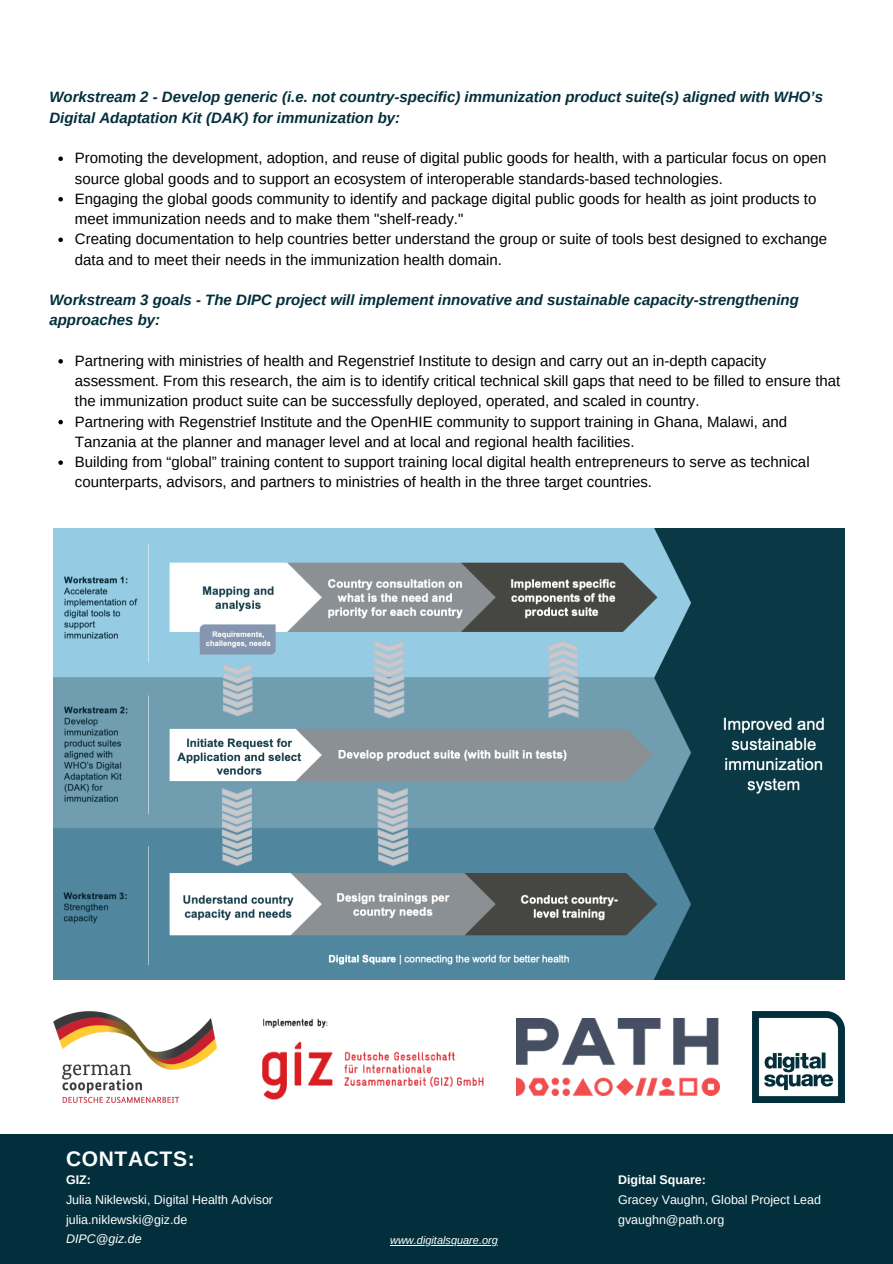
<style>
.page{position:relative;width:893px;height:1264px;background:#fff}
.page>*{position:absolute;margin:0;border:0;box-sizing:border-box;transform-origin:0 0}
.t1{font:700 21px "Arimo";letter-spacing:.03em;color:#fff}
.t2{font:15px/20.2px "Arimo";color:#000}
.t3{font:italic 700 15px/20.2px "Arimo";color:#022f3b}
.t4{font:12.45px/19.8px "Arimo";color:#fff}
.t5{font:italic 10.95px "Arimo";color:#fff}
.s1{font-weight:700}
.s2{font-style:italic}
</style>
<div class="page">
<img style="left:53px;top:528px;width:791px;height:451px">
<div style="left:0;top:1134px;width:892px;height:129px;background:#022f3b"></div>
<img style="left:753px;top:1011px;width:91px;height:91px">
<hr style="left:390px;top:1244px;width:108px;height:1px;background:#fff">
<svg style="left:58px;top:156px;width:5px;height:5px"></svg>
<svg style="left:58px;top:197px;width:5px;height:4px"></svg>
<svg style="left:58px;top:237px;width:5px;height:5px"></svg>
<svg style="left:58px;top:359px;width:5px;height:4px"></svg>
<svg style="left:58px;top:420px;width:5px;height:4px"></svg>
<svg style="left:58px;top:460px;width:5px;height:5px"></svg>
<img style="left:517px;top:1018px;width:202px;height:77px">
<img style="left:53px;top:1011px;width:164px;height:91px">
<img style="left:262px;top:1018px;width:221px;height:82px">
<p class="t3" style="left:49px;top:87px;width:775px">Workstream 2 - Develop generic (i.e. not country-specific) immunization product suite(s) aligned with WHO’s<br>Digital Adaptation Kit (DAK) for immunization by:</p>
<p class="t2" style="left:75px;top:148px;width:753px">Promoting the development, adoption, and reuse of digital public goods for health, with a particular focus on open source global goods and to support an ecosystem of interoperable standards-based technologies.</p>
<p class="t2" style="left:75px;top:188px;width:743px">Engaging the global goods community to identify and package digital public goods for health as joint products to meet immunization needs and to make them "shelf-ready."</p>
<p class="t2" style="left:75px;top:229px;width:753px">Creating documentation to help countries better understand the group or suite of tools best designed to exchange data and to meet their needs in the immunization health domain.</p>
<p class="t3" style="left:49px;top:290px;width:751px">Workstream 3 goals - The DIPC project will implement innovative and sustainable capacity-strengthening approaches by:</p>
<p class="t2" style="left:75px;top:350px;width:767px">Partnering with ministries of health and Regenstrief Institute to design and carry out an in-depth capacity assessment. From this research, the aim is to identify critical technical skill gaps that need to be filled to ensure that the immunization product suite can be successfully deployed, operated, and scaled in country.</p>
<p class="t2" style="left:75px;top:411px;width:713px">Partnering with Regenstrief Institute and the OpenHIE community to support training in Ghana, Malawi, and<br>Tanzania at the planner and manager level and at local and regional health facilities.</p>
<h1 class="t2" style="left:75px;top:452px;width:736px">Building from “global” training content to support training local digital health entrepreneurs to serve as technical counterparts, advisors, and partners to ministries of health in the three target countries.</h1>
<p class="t1" style="left:66px;top:1146px;width:130px">CONTACTS:</p>
<p class="t4" style="left:66px;top:1169px;width:208px"><span class="s1">GIZ:<br></span>Julia Niklewski, Digital Health Advisor julia.niklewski@giz.de<br><span class="s2">DIPC@giz.de</span></p>
<p class="t4" style="left:618px;top:1169px;width:204px"><span class="s1">Digital Square:<br></span>Gracey Vaughn, Global Project Lead gvaughn@path.org</p>
<h2 class="t5" style="left:390px;top:1233px;width:109px">www.digitalsquare.org</h2>
</div>
